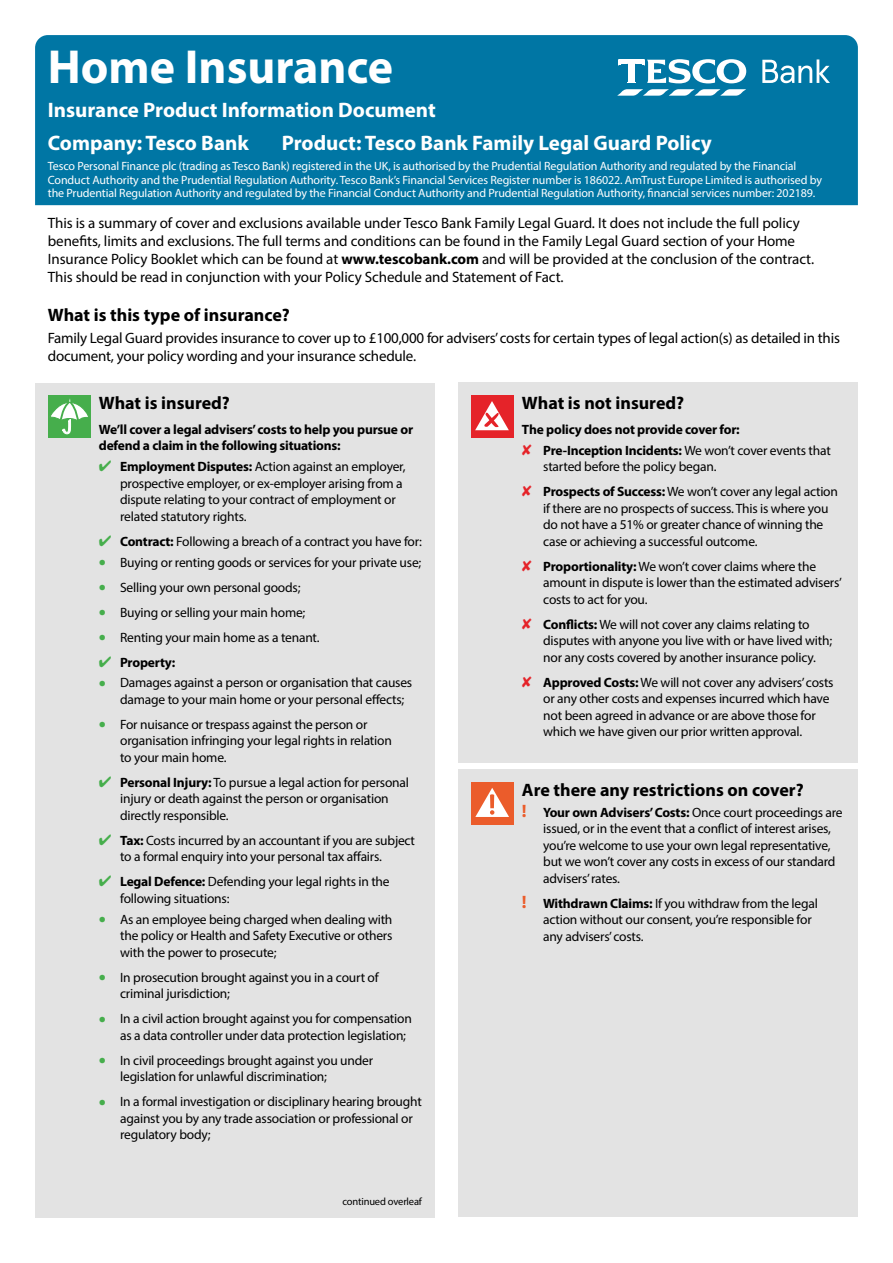
<style>
.page{position:relative;width:893px;height:1263px;background:#fff}
.page>*{position:absolute;margin:0;border:0;box-sizing:border-box;transform-origin:0 0}
.t1{font:700 48px "Myriad Pro";color:#fff}
.t2{font:700 21px/33.3px "Myriad Pro";color:#fff}
.t3{font:700 18px "Myriad Pro";color:#000}
.t4{font:15px/18px "Myriad Pro";letter-spacing:-.005em;color:#000}
.t5{font:13.5px/16.5px "Myriad Pro";letter-spacing:-.015em;color:#000}
.t6{font:700 13.5px/16.5px "Myriad Pro";letter-spacing:-.015em;color:#000}
.t7{font:12px/13.5px "Myriad Pro";letter-spacing:-.01em;color:#fff}
.t8{font:10.5px "Myriad Pro";letter-spacing:-.015em;color:#000}
.s1{font-weight:700}
.s2{color:#46ae4c}
.s3{font-weight:700;font-size:21px;color:#46ae4c}
.s4{font-weight:400}
.s5{font-weight:700;font-size:18px;color:#eb5c2b}
</style>
<div class="page">
<div style="left:35px;top:35px;width:823px;height:170px;background:#0076a4"></div>
<div style="left:35px;top:383px;width:400px;height:834px;background:#e3e3e3"></div>
<div style="left:458px;top:383px;width:400px;height:380px;background:#e3e3e3"></div>
<div style="left:458px;top:769px;width:400px;height:448px;background:#e3e3e3"></div>
<svg style="left:618px;top:59px;width:128px;height:24px"></svg>
<svg style="left:617px;top:89px;width:129px;height:7px"></svg>
<svg style="left:762px;top:59px;width:68px;height:24px"></svg>
<div style="left:48px;top:395px;width:42px;height:43px;background:#46ae4c"></div>
<svg style="left:51px;top:398px;width:37px;height:36px"></svg>
<div style="left:471px;top:395px;width:42px;height:43px;background:#e52329"></div>
<svg style="left:475px;top:401px;width:34px;height:29px"></svg>
<div style="left:471px;top:782px;width:42px;height:43px;background:#eb5c2b"></div>
<svg style="left:475px;top:788px;width:34px;height:29px"></svg>
<h1 class="t1" style="left:48px;top:36px;width:347px">Home Insurance</h1>
<h2 class="t2" style="left:48px;top:92px;width:389px">Insurance Product Information Document<br>Company: Tesco Bank</h2>
<h2 class="t2" style="left:282px;top:126px;width:432px">Product: Tesco Bank Family Legal Guard Policy</h2>
<p class="t7" style="left:48px;top:159px;width:776px">Tesco Personal Finance plc (trading as Tesco Bank) registered in the UK, is authorised by the Prudential Regulation Authority and regulated by the Financial<br>Conduct Authority and the Prudential Regulation Authority. Tesco Bank’s Financial Services Register number is 186022. AmTrust Europe Limited is authorised by the Prudential Regulation Authority and regulated by the Financial Conduct Authority and Prudential Regulation Authority, financial services number: 202189.</p>
<p class="t4" style="left:48px;top:213px;width:768px">This is a summary of cover and exclusions available under Tesco Bank Family Legal Guard. It does not include the full policy benefits, limits and exclusions. The full terms and conditions can be found in the Family Legal Guard section of your Home Insurance Policy Booklet which can be found at <span class="s1">www.tescobank.com</span> and will be provided at the conclusion of the contract.<br>This should be read in conjunction with your Policy Schedule and Statement of Fact.</p>
<h3 class="t3" style="left:48px;top:303px;width:244px">What is this type of insurance?</h3>
<p class="t4" style="left:48px;top:329px;width:794px">Family Legal Guard provides insurance to cover up to £100,000 for advisers’ costs for certain types of legal action(s) as detailed in this document, your policy wording and your insurance schedule.</p>
<h3 class="t3" style="left:99px;top:391px;width:133px">What is insured?</h3>
<p class="t6" style="left:99px;top:421px;width:316px">We’ll cover a legal advisers’ costs to help you pursue or defend a claim in the following situations:</p>
<p class="t5" style="left:120px;top:458px;width:287px;text-indent:-21px"><span class="s2">✔</span> <span class="s1">Employment Disputes:</span> Action against an employer, prospective employer, or ex-employer arising from a dispute relating to your contract of employment or related statutory rights.</p>
<p class="t5" style="left:99px;top:533px;width:325px"><span class="s2">✔</span> <span class="s1">Contract:</span> Following a breach of a contract you have for:</p>
<p class="t5" style="left:99px;top:553px;width:324px"><span class="s3">•</span> Buying or renting goods or services for your private use;</p>
<p class="t5" style="left:99px;top:578px;width:203px"><span class="s3">•</span> Selling your own personal goods;</p>
<p class="t5" style="left:99px;top:603px;width:208px"><span class="s3">•</span> Buying or selling your main home;</p>
<p class="t5" style="left:99px;top:628px;width:222px"><span class="s3">•</span> Renting your main home as a tenant.</p>
<p class="t6" style="left:99px;top:653px;width:78px"><span class="s2">✔</span> Property:</p>
<p class="t5" style="left:120px;top:674px;width:294px;text-indent:-21px"><span class="s3">•</span> Damages against a person or organisation that causes damage to your main home or your personal effects;</p>
<p class="t5" style="left:120px;top:716px;width:273px;text-indent:-21px"><span class="s3">•</span> For nuisance or trespass against the person or organisation infringing your legal rights in relation to your main home.</p>
<p class="t5" style="left:120px;top:774px;width:290px;text-indent:-21px"><span class="s2">✔</span> <span class="s1">Personal Injury:</span> To pursue a legal action for personal injury or death against the person or organisation directly responsible.</p>
<p class="t5" style="left:120px;top:832px;width:296px;text-indent:-21px"><span class="s2">✔</span> <span class="s1">Tax:</span> Costs incurred by an accountant if you are subject to a formal enquiry into your personal tax affairs.</p>
<p class="t5" style="left:120px;top:873px;width:271px;text-indent:-21px"><span class="s2">✔</span> <span class="s1">Legal Defence:</span> Defending your legal rights in the following situations:</p>
<p class="t5" style="left:120px;top:910px;width:274px;text-align:justify;text-indent:-21px"><span class="s3">•</span> As an employee being charged when dealing with the policy or Health and Safety Executive or others with the power to prosecute;</p>
<p class="t5" style="left:120px;top:968px;width:260px;text-indent:-21px"><span class="s3">•</span> In prosecution brought against you in a court of criminal jurisdiction;</p>
<p class="t5" style="left:120px;top:1010px;width:293px;text-indent:-21px"><span class="s3">•</span> In a civil action brought against you for compensation as a data controller under data protection legislation;</p>
<p class="t5" style="left:120px;top:1052px;width:255px;text-indent:-21px"><span class="s3">•</span> In civil proceedings brought against you under legislation for unlawful discrimination;</p>
<p class="t5" style="left:120px;top:1093px;width:303px;text-indent:-21px"><span class="s3">•</span> In a formal investigation or disciplinary hearing brought against you by any trade association or professional or regulatory body;</p>
<p class="t8" style="left:342px;top:1194px;width:81px">continued overleaf</p>
<h3 class="t3" style="left:522px;top:391px;width:164px">What is not insured?</h3>
<p class="t6" style="left:543px;top:419px;width:289px;line-height:20.7px;text-indent:-21px">The policy does not provide cover for:<br>Pre-Inception Incidents: <span class="s4">We won’t cover events that</span></p>
<p class="t5" style="left:543px;top:454px;width:296px;line-height:25px">started before the policy began.<br><span class="s1">Prospects of Success:</span> We won’t cover any legal action</p>
<p class="t5" style="left:543px;top:500px;width:287px">if there are no prospects of success. This is where you do not have a 51% or greater chance of winning the case or achieving a successful outcome.</p>
<p class="t5" style="left:543px;top:558px;width:300px"><span class="s1">Proportionality:</span> We won’t cover claims where the amount in dispute is lower than the estimated advisers’ costs to act for you.</p>
<p class="t5" style="left:543px;top:616px;width:290px"><span class="s1">Conflicts:</span> We will not cover any claims relating to disputes with anyone you live with or have lived with; nor any costs covered by another insurance policy.</p>
<p class="t5" style="left:543px;top:674px;width:292px"><span class="s1">Approved Costs:</span> We will not cover any advisers’ costs or any other costs and expenses incurred which have not been agreed in advance or are above those for which we have given our prior written approval.</p>
<h3 class="t3" style="left:522px;top:778px;width:283px">Are there any restrictions on cover?</h3>
<p class="t5" style="left:543px;top:803px;width:301px;text-indent:-21px"><span class="s5">!</span> <span class="s1">Your own Advisers’ Costs:</span> Once court proceedings are issued, or in the event that a conflict of interest arises, you’re welcome to use your own legal representative, but we won’t cover any costs in excess of our standard advisers’ rates.</p>
<p class="t5" style="left:543px;top:894px;width:276px;text-indent:-21px"><span class="s5">!</span> <span class="s1">Withdrawn Claims:</span> If you withdraw from the legal action without our consent, you’re responsible for any advisers’ costs.</p>
</div>
